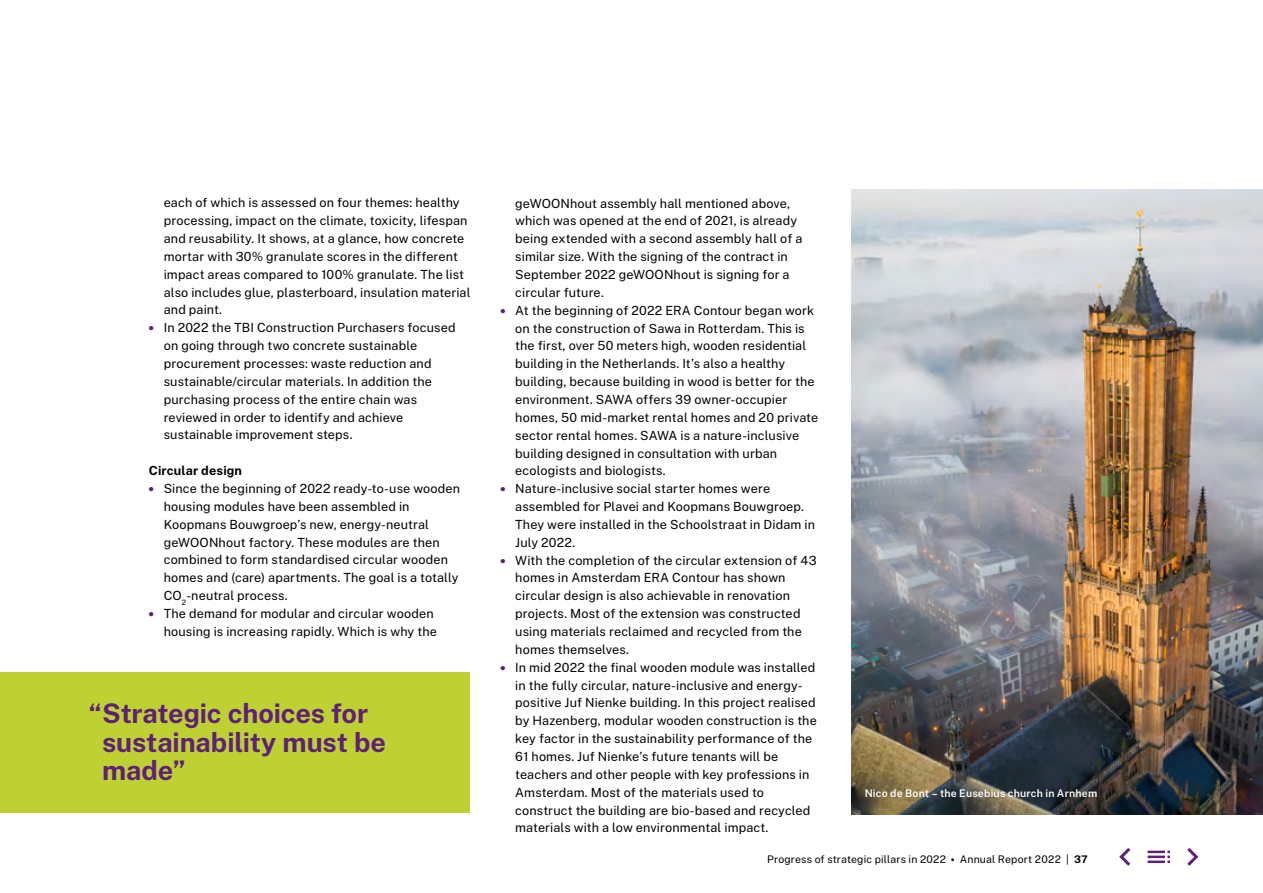
<style>
.page{position:relative;width:1263px;height:893px;background:#fff}
.page>*{position:absolute;margin:0;border:0;box-sizing:border-box;transform-origin:0 0}
.t1{font:700 27px/28.5px "TBI Sans";letter-spacing:-.005em;color:#5f207a}
.t2{font:12.6px/17.9px "TBI Sans";letter-spacing:.01em;color:#000}
.t3{font:700 12.6px "TBI Sans";letter-spacing:.015em;color:#000}
.t4{font:10.5px "TBI Sans";letter-spacing:.015em;color:#000}
.t5{font:600 10.5px "TBI Sans";letter-spacing:.02em;color:#fff}
.s1{font-weight:800;color:#5f207a}
.s2{font-weight:700}
</style>
<div class="page">
<div style="left:0;top:672px;width:470px;height:140px;background:#bed133"></div>
<img style="left:852px;top:190px;width:411px;height:625px">
<svg style="left:1119px;top:848px;width:11px;height:18px"></svg>
<svg style="left:1148px;top:851px;width:22px;height:12px"></svg>
<svg style="left:1187px;top:848px;width:11px;height:18px"></svg>
<p class="t2" style="left:164px;top:193px;width:308px">each of which is assessed on four themes: healthy processing, impact on the climate, toxicity, lifespan and reusability. It shows, at a glance, how concrete mortar with 30% granulate scores in the different impact areas compared to 100% granulate. The list also includes glue, plasterboard, insulation material and paint.</p>
<p class="t2" style="left:164px;top:318px;width:293px;text-indent:-15px"><span class="s1">•</span> In 2022 the TBI Construction Purchasers focused on going through two concrete sustainable procurement processes: waste reduction and sustainable/circular materials. In addition the purchasing process of the entire chain was reviewed in order to identify and achieve sustainable improvement steps.</p>
<p class="t3" style="left:149px;top:461px;width:95px">Circular design</p>
<p class="t2" style="left:164px;top:479px;width:298px;text-indent:-15px"><span class="s1">•</span> Since the beginning of 2022 ready-to-use wooden housing modules have been assembled in Koopmans Bouwgroep’s new, energy-neutral geWOONhout factory. These modules are then combined to form standardised circular wooden homes and (care) apartments. The goal is a totally CO<sub>2</sub>-neutral process.</p>
<p class="t2" style="left:149px;top:604px;width:290px;text-align:right"><span class="s1">•</span> The demand for modular and circular wooden housing is increasing rapidly. Which is why the</p>
<h1 class="t1" style="left:102px;top:697px;width:285px;text-indent:-13px">“Strategic choices for sustainability must be made”</h1>
<p class="t2" style="left:515px;top:193px;width:289px">geWOONhout assembly hall mentioned above, which was opened at the end of 2021, is already being extended with a second assembly hall of a similar size. With the signing of the contract in September 2022 geWOONhout is signing for a circular future.</p>
<p class="t2" style="left:515px;top:301px;width:304px;text-indent:-15px"><span class="s1">•</span> At the beginning of 2022 ERA Contour began work on the construction of Sawa in Rotterdam. This is the first, over 50 meters high, wooden residential building in the Netherlands. It’s also a healthy building, because building in wood is better for the environment. SAWA offers 39 owner-occupier homes, 50 mid-market rental homes and 20 private sector rental homes. SAWA is a nature-inclusive building designed in consultation with urban ecologists and biologists.</p>
<p class="t2" style="left:515px;top:479px;width:301px;text-indent:-15px"><span class="s1">•</span> Nature-inclusive social starter homes were assembled for Plavei and Koopmans Bouwgroep.<br>They were installed in the Schoolstraat in Didam in July 2022.</p>
<p class="t2" style="left:515px;top:550px;width:303px;text-indent:-15px"><span class="s1">•</span> With the completion of the circular extension of 43 homes in Amsterdam ERA Contour has shown circular design is also achievable in renovation projects. Most of the extension was constructed using materials reclaimed and recycled from the homes themselves.</p>
<p class="t2" style="left:515px;top:658px;width:303px;text-indent:-15px"><span class="s1">•</span> In mid 2022 the final wooden module was installed in the fully circular, nature-inclusive and energy&shy;positive Juf Nienke building. In this project realised by Hazenberg, modular wooden construction is the key factor in the sustainability performance of the 61 homes. Juf Nienke’s future tenants will be teachers and other people with key professions in Amsterdam. Most of the materials used to construct the building are bio-based and recycled materials with a low environmental impact.</p>
<p class="t5" style="left:865px;top:785px;width:234px">Nico de Bont – the Eusebius church in Arnhem</p>
<p class="t4" style="left:767px;top:852px;width:322px">Progress of strategic pillars in 2022 • Annual Report 2022 | <span class="s2">37</span></p>
</div>
